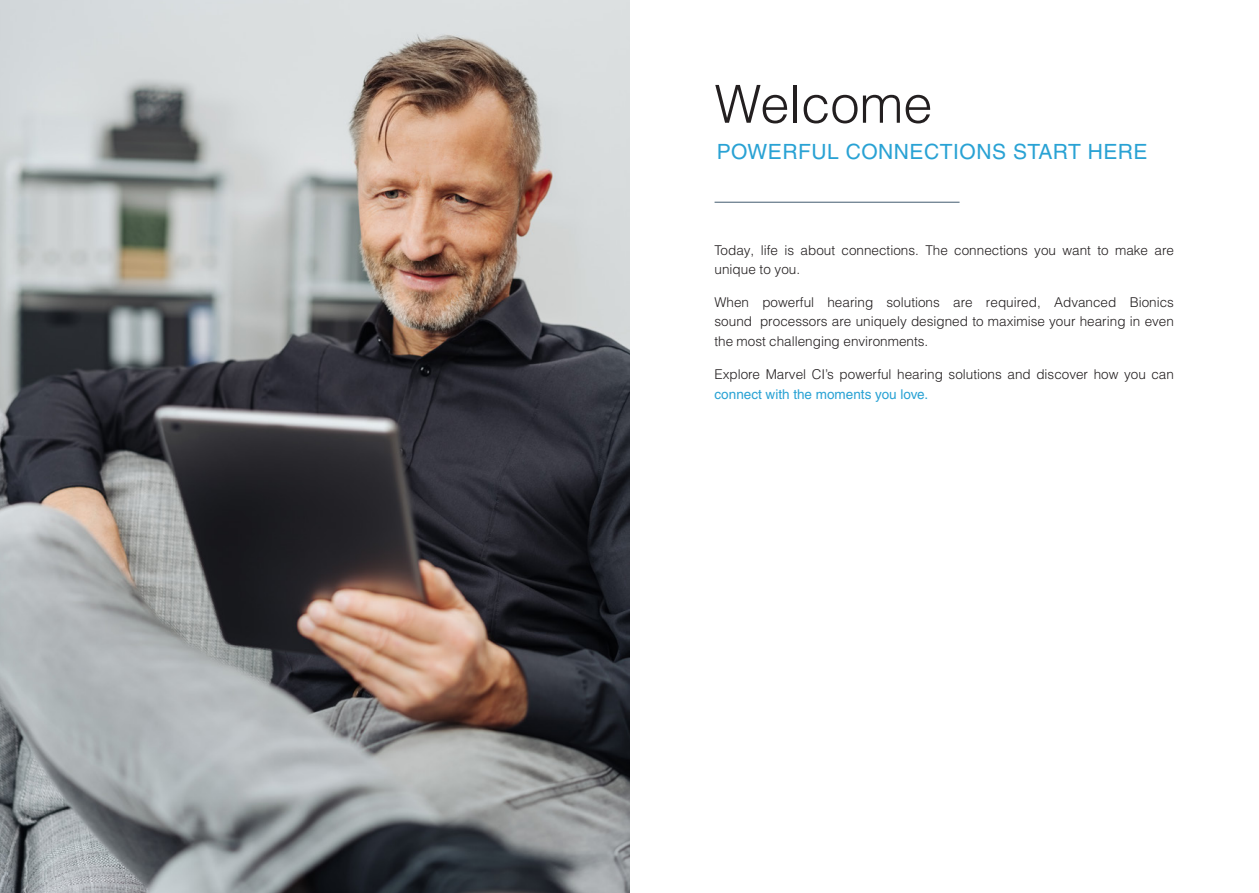
<style>
.page{position:relative;width:1259px;height:893px;background:#fff}
.page>*{position:absolute;margin:0;border:0;box-sizing:border-box;transform-origin:0 0}
.t1{font:300 52.5px "Helvetica LT Pro";color:#231f20}
.t2{font:21px "Helvetica LT Pro";letter-spacing:.025em;color:#29a2d4}
.t3{font:300 13.5px/19.5px "Helvetica LT Pro";color:#231f20}
.s1{font-weight:400;color:#29a2d4}
</style>
<div class="page">
<img style="left:0;top:0;width:629px;height:893px">
<hr style="left:714px;top:202px;width:245px;height:1px;background:#415b6f">
<p class="t1" style="left:714px;top:71px;width:219px">Welcome</p>
<p class="t2" style="left:716px;top:140px;width:432px">POWERFUL CONNECTIONS START HERE</p>
<p class="t3" style="left:714px;top:240px;width:461px">Today, life is about connections. The connections you want to make are unique to you.</p>
<p class="t3" style="left:714px;top:293px;width:461px;line-height:18.5px">When powerful hearing solutions are required, Advanced Bionics sound processors are uniquely designed to maximise your hearing in even</p>
<p class="t3" style="left:714px;top:331px;width:215px">the most challenging environments.</p>
<p class="t3" style="left:714px;top:364px;width:461px">Explore Marvel CI’s powerful hearing solutions and discover how you can <span class="s1">connect with the moments you love.</span></p>
</div>
